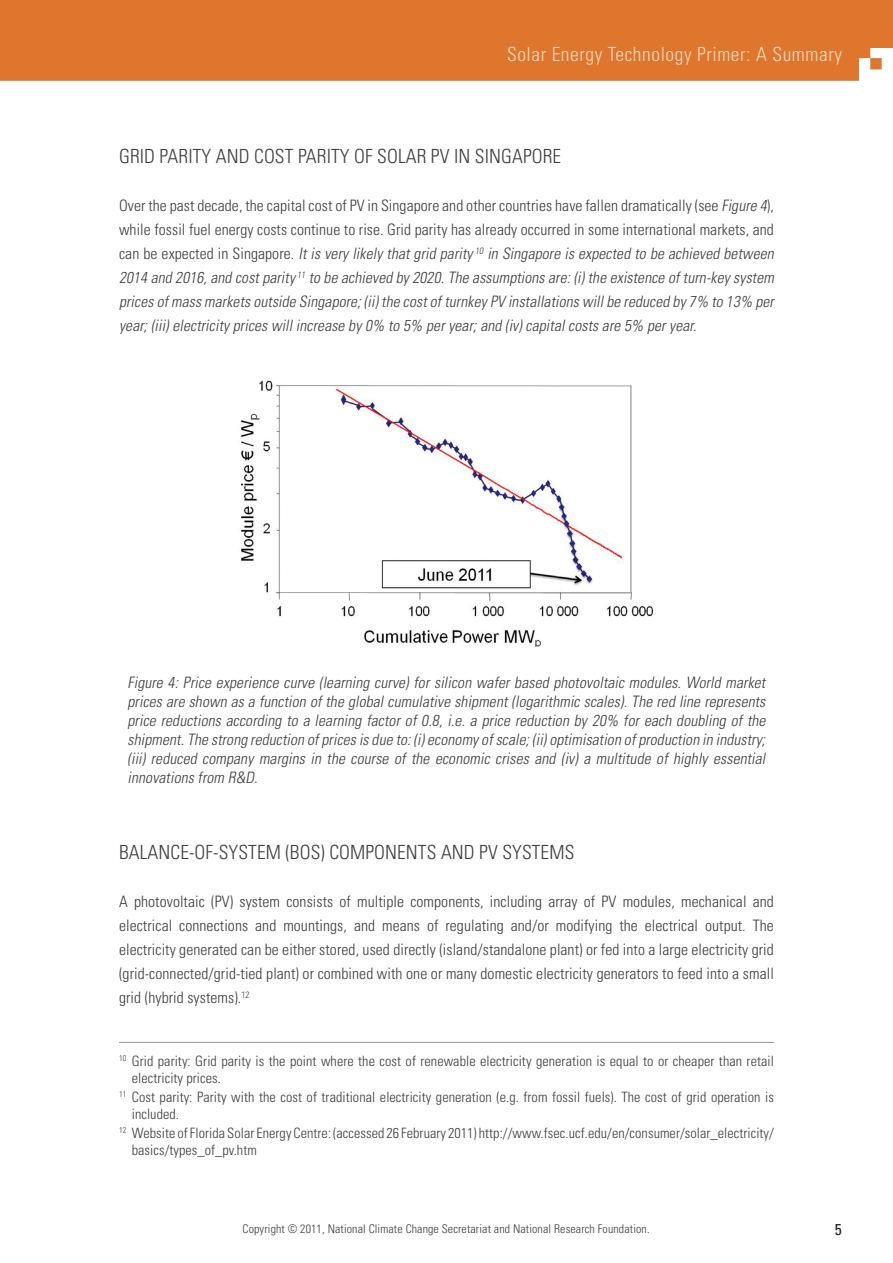
<style>
.page{position:relative;width:893px;height:1263px;background:#fff}
.page>*{position:absolute;margin:0;border:0;box-sizing:border-box;transform-origin:0 0}
.t1{font:300 condensed 19.5px "Univers LT Std";letter-spacing:.005em;color:#3e3e3f}
.t2{font:300 condensed 19.5px "Univers LT Std";letter-spacing:.03em;color:#f8d7be}
.t3{font:italic 300 condensed 15.75px/24px "Univers LT Std";letter-spacing:-.205em;color:#3e3e3f}
.t4{font:300 condensed 15.75px/24px "Univers LT Std";letter-spacing:.005em;color:#3e3e3f;text-align:justify}
.t5{font:condensed 15.75px "Univers LT Std";color:#231f20}
.t6{font:300 condensed 14.25px/17.1px "Univers LT Std";letter-spacing:.005em;color:#3e3e3f}
.t7{font:300 condensed 12px "Univers LT Std";letter-spacing:.01em;color:#3e3e3f}
.s1{font-style:normal}
</style>
<div class="page">
<div style="left:0;top:0;width:893px;height:81px;background:#de762d"></div>
<hr style="left:119px;top:1042px;width:655px;height:1px;background:#939598">
<img style="left:241px;top:380px;width:413px;height:267px">
<p class="t2" style="left:507px;top:42px;width:336px">Solar Energy Technology Primer: A Summary</p>
<p class="t1" style="left:119px;top:144px;width:441px">Gri d Parity and Cost Parity of Solar PV i n Si ngapore</p>
<p class="t3" style="left:119px;top:193px;width:660px"><span class="s1">Over the past decade, the capital cost of PV in Singapore and other countries have fallen dramatically (see</span> Figure 4<span class="s1">), while fossil fuel energy costs continue to rise. Grid parity has already occurred in some international markets, and c a n b e e x p e c t e d i n S i n g a p o r e .</span> Itis very likely thatgrid parity <sup>10</sup> in Singapore is expected to be achieved between 2014 and 2016,and costparity <sup>11</sup> to be achieved by 2020.The assumptions are:(i)the existence ofturn-key system prices ofmass markets outside Singapore;(ii)the costofturnkey PV installations willbe reduced by 7% to 13% per year;(iii)electricity prices willincrease by 0% to 5% peryear;and (iv)capitalcosts are 5% peryear.</p>
<p class="t3" style="left:128px;top:673px;width:643px;line-height:18.9px;text-align:justify">Figure 4: Price experience curve (learning curve) for silicon wafer based photovoltaic modules. World market prices are shown as a function ofthe globalcumulative shipment(logarithmic scales).The red line represents price reductions according to a learning factor of 0.8, i.e. a price reduction by 20% for each doubling of the shipment.The strong reduction ofprices is due to:(i)economy ofscale;(ii)optimisation ofproduction in industry; (iii) reduced company margins in the course of the economic crises and (iv) a multitude of highly essential innovations from R&amp;D.</p>
<p class="t1" style="left:119px;top:840px;width:111px">Balance-of-system</p>
<p class="t1" style="left:285px;top:840px;width:228px">(BOS) components and PV systems</p>
<p class="t4" style="left:119px;top:889px;width:656px">A photovoltaic (PV) system consists of multiple components, including array of PV modules, mechanical and electrical connections and mountings, and means of regulating and/or modifying the electrical output. The electricity generated can be either stored, used directly (island/standalone plant) or fed into a large electricity grid (grid-connected/grid-tied plant) or combined with one or many domestic electricity generators to feed into a small grid (hybrid systems).<sup>12</sup></p>
<p class="t6" style="left:132px;top:1052px;width:644px;text-indent:-13px"><sup>10</sup> G rid parity: Grid parity is the point where the cost of renewable electricity generation is equal to or cheaper than retail electricity prices.</p>
<p class="t6" style="left:132px;top:1088px;width:644px;text-indent:-13px"><sup>11</sup> Cost parity: Parity with the cost of traditional electricity generation (e.g. from fossil fuels). The cost of grid operation is included.</p>
<p class="t6" style="left:132px;top:1124px;width:644px;text-indent:-13px"><sup>12</sup> Website of Florida Solar Energy Centre: (accessed 26 February 2011) http://www.fsec.ucf.edu/en/consumer/solar_electricity/ basics/types_of_pv.htm</p>
<p class="t7" style="left:243px;top:1221px;width:409px">Copyright © 2011, National Climate Change Secretariat and National Research Foundation.</p>
<p class="t5" style="left:835px;top:1219px;width:8px">5</p>
</div>
